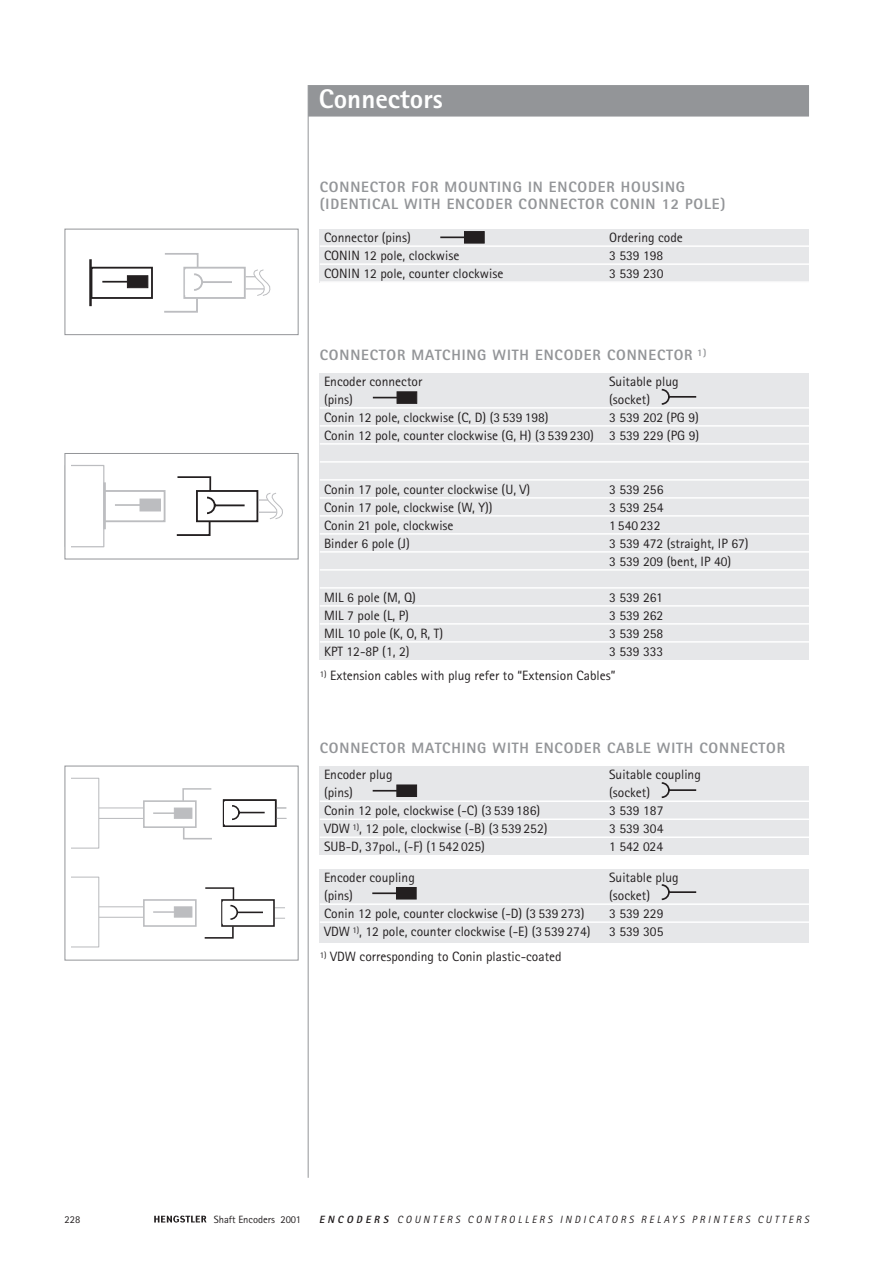
<style>
.page{position:relative;width:893px;height:1263px;background:#fff}
.page>*{position:absolute;margin:0;border:0;box-sizing:border-box;transform-origin:0 0}
.t1{font:800 27px "Rotis Sans Serif";color:#fff}
.t2{font:800 15px/16.5px "Rotis Sans Serif";letter-spacing:.055em;color:#939598}
.t3{font:13.5px/18px "Rotis Sans Serif";color:#231f20;text-align:right}
.t4{font:italic 10.5px "Rotis Sans Serif";letter-spacing:.275em;color:#231f20}
.t5{font:10.5px "Rotis Sans Serif";color:#231f20}
.s1{font-weight:800}
</style>
<div class="page">
<svg style="left:154px;top:1215px;width:52px;height:8px"></svg>
<hr style="left:308px;top:85px;width:1px;height:1093px;background:#939598">
<div style="left:320px;top:869px;width:489px;height:73px;background:#e6e7e9"></div>
<hr style="left:320px;top:903px;width:489px;height:2px;background:#fff">
<hr style="left:320px;top:921px;width:489px;height:2px;background:#fff">
<div style="left:308px;top:85px;width:501px;height:32px;background:#939598"></div>
<div style="left:196px;top:490px;width:62px;height:32px;background:#fff;border:2px solid #231f20"></div>
<svg style="left:176px;top:476px;width:70px;height:60px"></svg>
<div style="left:103px;top:490px;width:62px;height:32px;background:#fff;border:2px solid #bcbdc0"></div>
<hr style="left:115px;top:504px;width:25px;height:2px;background:#bcbdc0">
<div style="left:140px;top:499px;width:21px;height:12px;background:#bcbdc0"></div>
<div style="left:65px;top:465px;width:39px;height:82px;background:#fff;border:1px solid #bcbdc0"></div>
<div style="left:65px;top:462px;width:6px;height:91px;background:#fff"></div>
<svg style="left:258px;top:492px;width:25px;height:28px"></svg>
<hr style="left:103px;top:482px;width:3px;height:47px;background:#bcbdc0">
<div style="left:65px;top:453px;width:233px;height:106px;border:1px solid #939598"></div>
<div style="left:221px;top:899px;width:54px;height:28px;background:#fff;border:2px solid #231f20"></div>
<svg style="left:204px;top:887px;width:60px;height:52px"></svg>
<hr style="left:99px;top:906px;width:44px;height:1px;background:#bcbdc0">
<hr style="left:99px;top:917px;width:44px;height:1px;background:#bcbdc0">
<div style="left:143px;top:899px;width:54px;height:28px;background:#fff;border:2px solid #bcbdc0"></div>
<hr style="left:153px;top:911px;width:22px;height:2px;background:#bcbdc0">
<div style="left:174px;top:907px;width:18px;height:10px;background:#bcbdc0"></div>
<div style="left:65px;top:877px;width:34px;height:71px;background:#fff;border:1px solid #bcbdc0"></div>
<div style="left:65px;top:874px;width:5px;height:77px;background:#fff"></div>
<hr style="left:99px;top:807px;width:44px;height:1px;background:#bcbdc0">
<hr style="left:99px;top:818px;width:44px;height:1px;background:#bcbdc0">
<svg style="left:183px;top:828px;width:29px;height:12px"></svg>
<svg style="left:182px;top:788px;width:30px;height:12px"></svg>
<div style="left:143px;top:800px;width:54px;height:28px;background:#fff;border:2px solid #bcbdc0"></div>
<hr style="left:153px;top:812px;width:22px;height:2px;background:#bcbdc0">
<div style="left:174px;top:808px;width:18px;height:11px;background:#bcbdc0"></div>
<div style="left:65px;top:778px;width:34px;height:71px;background:#fff;border:1px solid #bcbdc0"></div>
<div style="left:223px;top:799px;width:53px;height:28px;background:#fff;border:2px solid #231f20"></div>
<svg style="left:232px;top:805px;width:33px;height:16px"></svg>
<div style="left:224px;top:802px;width:8px;height:22px;background:#fff"></div>
<div style="left:65px;top:775px;width:5px;height:78px;background:#fff"></div>
<div style="left:65px;top:766px;width:233px;height:195px;border:1px solid #939598"></div>
<div style="left:183px;top:267px;width:63px;height:32px;background:#fff;border:2px solid #bcbdc0"></div>
<svg style="left:164px;top:253px;width:70px;height:60px"></svg>
<div style="left:91px;top:267px;width:62px;height:32px;background:#fff;border:2px solid #231f20"></div>
<hr style="left:102px;top:281px;width:25px;height:2px;background:#231f20">
<div style="left:127px;top:275px;width:21px;height:13px;background:#231f20;border:1px solid #231f20"></div>
<svg style="left:245px;top:269px;width:26px;height:28px"></svg>
<hr style="left:89px;top:259px;width:3px;height:47px;background:#231f20">
<div style="left:65px;top:229px;width:233px;height:106px;border:1px solid #939598"></div>
<div style="left:320px;top:766px;width:489px;height:89px;background:#e6e7e9"></div>
<hr style="left:320px;top:801px;width:489px;height:1px;background:#fff">
<hr style="left:320px;top:819px;width:489px;height:1px;background:#fff">
<hr style="left:320px;top:837px;width:489px;height:1px;background:#fff">
<div style="left:320px;top:373px;width:489px;height:286px;background:#e6e7e9"></div>
<hr style="left:320px;top:407px;width:489px;height:2px;background:#fff">
<hr style="left:320px;top:425px;width:489px;height:2px;background:#fff">
<hr style="left:320px;top:443px;width:489px;height:2px;background:#fff">
<hr style="left:320px;top:461px;width:489px;height:2px;background:#fff">
<hr style="left:320px;top:479px;width:489px;height:2px;background:#fff">
<hr style="left:320px;top:497px;width:489px;height:2px;background:#fff">
<hr style="left:320px;top:515px;width:489px;height:2px;background:#fff">
<hr style="left:320px;top:533px;width:489px;height:2px;background:#fff">
<hr style="left:320px;top:551px;width:489px;height:2px;background:#fff">
<hr style="left:320px;top:569px;width:489px;height:2px;background:#fff">
<hr style="left:320px;top:587px;width:489px;height:2px;background:#fff">
<hr style="left:320px;top:605px;width:489px;height:2px;background:#fff">
<hr style="left:320px;top:623px;width:489px;height:2px;background:#fff">
<hr style="left:320px;top:641px;width:489px;height:2px;background:#fff">
<div style="left:320px;top:229px;width:489px;height:54px;background:#e6e7e9"></div>
<hr style="left:320px;top:245px;width:489px;height:2px;background:#fff">
<hr style="left:320px;top:263px;width:489px;height:2px;background:#fff">
<hr style="left:320px;top:281px;width:489px;height:2px;background:#fff">
<svg style="left:440px;top:237px;width:24px;height:1px"></svg>
<div style="left:464px;top:231px;width:20px;height:12px;background:#231f20"></div>
<svg style="left:373px;top:397px;width:24px;height:1px"></svg>
<div style="left:397px;top:392px;width:20px;height:12px;background:#231f20;border:1px solid #231f20"></div>
<hr style="left:372px;top:790px;width:25px;height:2px;background:#231f20">
<div style="left:396px;top:785px;width:21px;height:12px;background:#231f20"></div>
<hr style="left:372px;top:892px;width:24px;height:2px;background:#231f20">
<div style="left:396px;top:888px;width:20px;height:11px;background:#231f20"></div>
<div style="left:396px;top:887px;width:20px;height:12px;border:1px solid #231f20"></div>
<svg style="left:661px;top:782px;width:36px;height:16px"></svg>
<svg style="left:661px;top:388px;width:36px;height:17px"></svg>
<svg style="left:661px;top:884px;width:36px;height:16px"></svg>
<h1 class="t1" style="left:319px;top:90px;width:126px">Connectors</h1>
<p class="t2" style="left:320px;top:180px;width:407px">CONNECTOR FOR MOUNTING IN ENCODER HOUSING (IDENTICAL WITH ENCODER CONNECTOR CONIN 12 POLE)</p>
<p class="t3" style="left:324px;top:230px;width:88px">Connector (pins)</p>
<p class="t3" style="left:609px;top:230px;width:75px">Ordering code</p>
<p class="t3" style="left:324px;top:248px;width:137px">CONIN 12 pole, clockwise</p>
<p class="t3" style="left:609px;top:248px;width:56px">3 539 198</p>
<p class="t3" style="left:324px;top:266px;width:181px">CONIN 12 pole, counter clockwise</p>
<p class="t3" style="left:609px;top:266px;width:56px">3 539 230</p>
<p class="t2" style="left:320px;top:348px;width:388px">CONNECTOR MATCHING WITH ENCODER CONNECTOR <sup>1)</sup></p>
<p class="t3" style="left:324px;top:374px;width:100px">Encoder connector</p>
<p class="t3" style="left:609px;top:374px;width:71px">Suitable plug</p>
<p class="t3" style="left:324px;top:392px;width:30px">(pins)</p>
<p class="t3" style="left:609px;top:392px;width:42px">(socket)</p>
<p class="t3" style="left:324px;top:410px;width:226px">Conin 12 pole, clockwise (C, D) (3 539 198)</p>
<p class="t3" style="left:324px;top:410px;width:376px">3 539 202 (PG 9)<br>Conin 12 pole, counter clockwise (G, H) (3 539 230) 3 539 229 (PG 9)</p>
<p class="t3" style="left:324px;top:482px;width:208px">Conin 17 pole, counter clockwise (U, V)</p>
<p class="t3" style="left:609px;top:482px;width:56px">3 539 256</p>
<p class="t3" style="left:324px;top:500px;width:170px">Conin 17 pole, clockwise (W, Y))</p>
<p class="t3" style="left:609px;top:500px;width:56px">3 539 254</p>
<p class="t3" style="left:324px;top:518px;width:131px">Conin 21 pole, clockwise</p>
<p class="t3" style="left:609px;top:518px;width:53px">1 540 232</p>
<p class="t3" style="left:324px;top:536px;width:87px">Binder 6 pole (J)</p>
<p class="t3" style="left:609px;top:536px;width:141px;text-align:left">3 539 472 (straight, IP 67)<br>3 539 209 (bent, IP 40)</p>
<p class="t3" style="left:324px;top:590px;width:93px">MIL 6 pole (M, Q)</p>
<p class="t3" style="left:609px;top:590px;width:55px">3 539 261</p>
<p class="t3" style="left:324px;top:608px;width:86px">MIL 7 pole (L, P)</p>
<p class="t3" style="left:609px;top:608px;width:56px">3 539 262</p>
<p class="t3" style="left:324px;top:626px;width:120px">MIL 10 pole (K, O, R, T)</p>
<p class="t3" style="left:609px;top:626px;width:56px">3 539 258</p>
<p class="t3" style="left:324px;top:644px;width:87px">KPT 12-8P (1, 2)</p>
<p class="t3" style="left:609px;top:644px;width:56px">3 539 333</p>
<p class="t3" style="left:320px;top:668px;width:297px"><sup>1)</sup> Extension cables with plug refer to “Extension Cables”</p>
<p class="t2" style="left:320px;top:741px;width:466px">CONNECTOR MATCHING WITH ENCODER CABLE WITH CONNECTOR</p>
<p class="t3" style="left:324px;top:767px;width:70px">Encoder plug</p>
<p class="t3" style="left:609px;top:767px;width:93px">Suitable coupling</p>
<p class="t3" style="left:324px;top:785px;width:30px">(pins)</p>
<p class="t3" style="left:609px;top:785px;width:42px">(socket)</p>
<p class="t3" style="left:324px;top:803px;width:218px">Conin 12 pole, clockwise (-C) (3 539 186)</p>
<p class="t3" style="left:609px;top:803px;width:56px">3 539 187</p>
<p class="t3" style="left:324px;top:821px;width:225px">VDW <sup>1)</sup>, 12 pole, clockwise (-B) (3 539 252)</p>
<p class="t3" style="left:609px;top:821px;width:56px">3 539 304</p>
<p class="t3" style="left:324px;top:839px;width:162px">SUB-D, 37pol., (-F) (1 542 025)</p>
<p class="t3" style="left:609px;top:839px;width:55px">1 542 024</p>
<p class="t3" style="left:324px;top:870px;width:92px">Encoder coupling</p>
<p class="t3" style="left:609px;top:870px;width:71px">Suitable plug</p>
<p class="t3" style="left:324px;top:888px;width:30px">(pins)</p>
<p class="t3" style="left:609px;top:888px;width:42px">(socket)</p>
<p class="t3" style="left:324px;top:906px;width:262px">Conin 12 pole, counter clockwise (-D) (3 539 273)</p>
<p class="t3" style="left:609px;top:906px;width:56px">3 539 229</p>
<p class="t3" style="left:324px;top:924px;width:268px">VDW <sup>1)</sup>, 12 pole, counter clockwise (-E) (3 539 274)</p>
<p class="t3" style="left:609px;top:924px;width:56px">3 539 305</p>
<p class="t3" style="left:320px;top:949px;width:243px"><sup>1)</sup> VDW corresponding to Conin plastic-coated</p>
<p class="t5" style="left:65px;top:1215px;width:17px">228</p>
<p class="t5" style="left:214px;top:1215px;width:89px">Shaft Encoders 2001</p>
<p class="t4" style="left:320px;top:1216px;width:490px"><span class="s1">ENCODERS</span> COUNTERS CONTROLLERS INDICATORS RELAYS PRINTERS CUTTERS</p>
</div>
